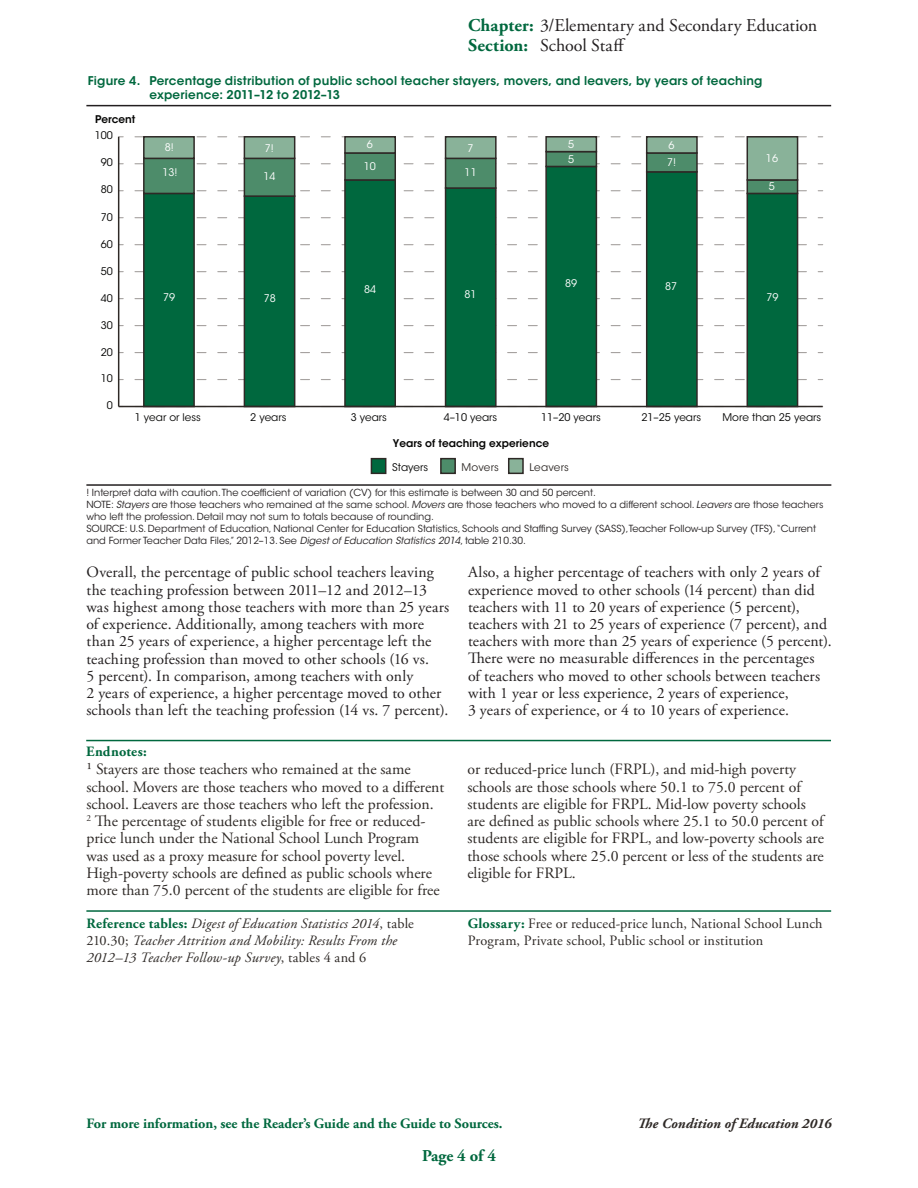
<style>
.page{position:relative;width:918px;height:1188px;background:#fff}
.page>*{position:absolute;margin:0;border:0;box-sizing:border-box;transform-origin:0 0}
.t1{font:18px/20.2px "Adobe Garamond Pro";color:#231f20}
.t2{font:700 16.5px "Adobe Garamond Pro";color:#00683e}
.t3{font:15.75px/17.2px "Adobe Garamond Pro";letter-spacing:.01em;color:#231f20}
.t4{font:15.75px/17.2px "Adobe Garamond Pro";color:#2e2926}
.t5{font:italic 14.25px/17.2px "Adobe Garamond Pro";letter-spacing:.015em;color:#2e2926}
.t6{font:14.25px/17.2px "Adobe Garamond Pro";letter-spacing:.01em;color:#2e2926}
.t7{font:700 14.25px "Adobe Garamond Pro";color:#00683e}
.t8{font:italic 700 14.25px "Adobe Garamond Pro";color:#2e2926}
.t9{font:700 14.25px "Adobe Garamond Pro";letter-spacing:.02em;color:#00683e}
.t10{font:600 12px/13.5px "ITC Avant Garde Std";letter-spacing:.015em;color:#00683e}
.t11{font:10.5px "ITC Avant Garde Std";color:#050504}
.t12{font:10.5px "ITC Avant Garde Std";color:#fff}
.t13{font:600 10.5px "ITC Avant Garde Std";color:#050504}
.t14{font:10.5px "ITC Avant Garde Std";letter-spacing:.02em;color:#2e2926}
.t15{font:9.75px/12px "ITC Avant Garde Std";color:#231f20}
.s1{font-weight:700;color:#00683e}
.s2{font-style:italic}
.s3{font-weight:700;font-style:normal;color:#00683e}
.s4{font-style:normal}
</style>
<div class="page">
<hr style="left:86px;top:105px;width:745px;height:1px;background:#231f20">
<svg style="left:135px;top:379px;width:672px;height:1px"></svg>
<svg style="left:135px;top:352px;width:672px;height:1px"></svg>
<svg style="left:135px;top:325px;width:672px;height:1px"></svg>
<svg style="left:135px;top:298px;width:672px;height:1px"></svg>
<svg style="left:135px;top:271px;width:672px;height:1px"></svg>
<svg style="left:135px;top:244px;width:672px;height:1px"></svg>
<svg style="left:135px;top:217px;width:672px;height:1px"></svg>
<svg style="left:135px;top:190px;width:672px;height:1px"></svg>
<svg style="left:135px;top:163px;width:672px;height:1px"></svg>
<svg style="left:135px;top:136px;width:672px;height:1px"></svg>
<div style="left:143px;top:193px;width:52px;height:214px;background:#00683e;border:1px solid #2e2926"></div>
<div style="left:143px;top:158px;width:52px;height:36px;background:#4d8c6a;border:1px solid #2e2926"></div>
<div style="left:143px;top:136px;width:52px;height:23px;background:#89b299;border:1px solid #2e2926"></div>
<div style="left:244px;top:195px;width:51px;height:212px;background:#00683e;border:1px solid #2e2926"></div>
<div style="left:244px;top:158px;width:51px;height:39px;background:#4d8c6a;border:1px solid #2e2926"></div>
<div style="left:244px;top:136px;width:51px;height:23px;background:#89b299;border:1px solid #2e2926"></div>
<div style="left:344px;top:179px;width:52px;height:228px;background:#00683e;border:1px solid #2e2926"></div>
<div style="left:344px;top:152px;width:52px;height:29px;background:#4d8c6a;border:1px solid #2e2926"></div>
<div style="left:344px;top:136px;width:52px;height:18px;background:#89b299;border:1px solid #2e2926"></div>
<div style="left:445px;top:187px;width:52px;height:220px;background:#00683e;border:1px solid #2e2926"></div>
<div style="left:445px;top:158px;width:52px;height:31px;background:#4d8c6a;border:1px solid #2e2926"></div>
<div style="left:445px;top:136px;width:52px;height:23px;background:#89b299;border:1px solid #2e2926"></div>
<div style="left:545px;top:166px;width:52px;height:241px;background:#00683e;border:1px solid #2e2926"></div>
<div style="left:545px;top:151px;width:52px;height:16px;background:#4d8c6a;border:1px solid #2e2926"></div>
<div style="left:545px;top:136px;width:52px;height:16px;background:#89b299;border:1px solid #2e2926"></div>
<div style="left:646px;top:171px;width:52px;height:236px;background:#00683e;border:1px solid #2e2926"></div>
<div style="left:646px;top:152px;width:52px;height:21px;background:#4d8c6a;border:1px solid #2e2926"></div>
<div style="left:646px;top:136px;width:52px;height:18px;background:#89b299;border:1px solid #2e2926"></div>
<div style="left:747px;top:193px;width:51px;height:214px;background:#00683e;border:1px solid #2e2926"></div>
<div style="left:747px;top:179px;width:51px;height:15px;background:#4d8c6a;border:1px solid #2e2926"></div>
<div style="left:747px;top:136px;width:51px;height:45px;background:#89b299;border:1px solid #2e2926"></div>
<hr style="left:118px;top:137px;width:1px;height:270px;background:#2e2926">
<hr style="left:119px;top:406px;width:704px;height:1px;background:#2e2926">
<div style="left:371px;top:459px;width:15px;height:14px;background:#00683e"></div>
<div style="left:371px;top:458px;width:15px;height:16px;border:1px solid #2e2926"></div>
<svg style="left:440px;top:457px;width:16px;height:17px"></svg>
<svg style="left:508px;top:457px;width:16px;height:17px"></svg>
<hr style="left:86px;top:484px;width:745px;height:2px;background:#231f20">
<hr style="left:86px;top:910px;width:745px;height:2px;background:#00683e">
<hr style="left:86px;top:740px;width:745px;height:1px;background:#00683e">
<p class="t1" style="left:468px;top:16px;width:351px"><span class="s1">Chapter:</span> 3/Elementary and Secondary Education<br><span class="s1">Section:</span> School Staff</p>
<p class="t10" style="left:149px;top:74px;width:615px;text-indent:-62px">Figure 4. Percentage distribution of public school teacher stayers, movers, and leavers, by years of teaching experience: 2011–12 to 2012–13</p>
<p class="t13" style="left:95px;top:112px;width:42px">Percent</p>
<p class="t11" style="left:95px;top:129px;width:20px">100</p>
<p class="t11" style="left:101px;top:156px;width:14px">90</p>
<p class="t11" style="left:101px;top:183px;width:14px">80</p>
<p class="t11" style="left:101px;top:211px;width:14px">70</p>
<p class="t11" style="left:101px;top:238px;width:14px">60</p>
<p class="t11" style="left:101px;top:265px;width:14px">50</p>
<p class="t11" style="left:101px;top:291px;width:14px">40</p>
<p class="t11" style="left:101px;top:318px;width:14px">30</p>
<p class="t11" style="left:101px;top:345px;width:14px">20</p>
<p class="t11" style="left:101px;top:372px;width:14px">10</p>
<p class="t11" style="left:107px;top:399px;width:8px">0</p>
<p class="t12" style="left:165px;top:141px;width:11px">8!</p>
<p class="t12" style="left:163px;top:166px;width:17px">13!</p>
<p class="t12" style="left:265px;top:142px;width:11px">7!</p>
<p class="t12" style="left:263px;top:170px;width:14px">14</p>
<p class="t12" style="left:163px;top:291px;width:14px">79</p>
<p class="t12" style="left:264px;top:292px;width:14px">78</p>
<p class="t12" style="left:367px;top:138px;width:8px">6</p>
<p class="t12" style="left:468px;top:142px;width:8px">7</p>
<p class="t12" style="left:364px;top:160px;width:14px">10</p>
<p class="t12" style="left:465px;top:166px;width:14px">11</p>
<p class="t12" style="left:364px;top:283px;width:14px">84</p>
<p class="t12" style="left:465px;top:288px;width:14px">81</p>
<p class="t12" style="left:568px;top:137px;width:8px">5</p>
<p class="t12" style="left:568px;top:153px;width:8px">5</p>
<p class="t12" style="left:669px;top:139px;width:8px">6</p>
<p class="t12" style="left:667px;top:156px;width:11px">7!</p>
<p class="t12" style="left:565px;top:277px;width:14px">89</p>
<p class="t12" style="left:665px;top:280px;width:14px">87</p>
<p class="t12" style="left:766px;top:152px;width:14px">16</p>
<p class="t12" style="left:769px;top:180px;width:8px">5</p>
<p class="t12" style="left:766px;top:291px;width:14px">79</p>
<p class="t11" style="left:135px;top:411px;width:68px">1 year or less</p>
<p class="t11" style="left:250px;top:411px;width:38px">2 years</p>
<p class="t11" style="left:351px;top:411px;width:38px">3 years</p>
<p class="t11" style="left:444px;top:411px;width:55px">4–10 years</p>
<p class="t11" style="left:541px;top:411px;width:61px">11–20 years</p>
<p class="t11" style="left:642px;top:411px;width:61px">21–25 years</p>
<p class="t11" style="left:723px;top:411px;width:100px">More than 25 years</p>
<p class="t13" style="left:393px;top:437px;width:158px">Years of teaching experience</p>
<p class="t11" style="left:392px;top:461px;width:38px">Stayers</p>
<p class="t14" style="left:462px;top:461px;width:39px">Movers</p>
<p class="t14" style="left:529px;top:461px;width:41px">Leavers</p>
<p class="t15" style="left:86px;top:487px;width:739px">! Interpret data with caution. The coefficient of variation (CV) for this estimate is between 30 and 50 percent.<br>NOTE: <span class="s2">Stayers</span> are those teachers who remained at the same school. <span class="s2">Movers</span> are those teachers who moved to a different school. <span class="s2">Leavers</span> are those teachers who left the profession. Detail may not sum to totals because of rounding.<br>SOURCE: U.S. Department of Education, National Center for Education Statistics, Schools and Staffing Survey (SASS),Teacher Follow-up Survey (TFS),“Current and Former Teacher Data Files,” 2012–13. See <span class="s2">Digest of Education Statistics 2014</span>, table 210.30.</p>
<p class="t3" style="left:86px;top:564px;width:365px">Overall, the percentage of public school teachers leaving the teaching profession between 2011–12 and 2012–13 was highest among those teachers with more than 25 years of experience. Additionally, among teachers with more than 25 years of experience, a higher percentage left the teaching profession than moved to other schools (16 vs.<br>5 percent). In comparison, among teachers with only<br>2 years of experience, a higher percentage moved to other schools than left the teaching profession (14 vs. 7 percent).</p>
<p class="t3" style="left:468px;top:564px;width:365px">Also, a higher percentage of teachers with only 2 years of experience moved to other schools (14 percent) than did teachers with 11 to 20 years of experience (5 percent), teachers with 21 to 25 years of experience (7 percent), and teachers with more than 25 years of experience (5 percent).<br>There were no measurable differences in the percentages<br>of teachers who moved to other schools between teachers with 1 year or less experience, 2 years of experience,<br>3 years of experience, or 4 to 10 years of experience.</p>
<p class="t9" style="left:86px;top:743px;width:62px">Endnotes:</p>
<p class="t4" style="left:86px;top:761px;width:359px">1 Stayers are those teachers who remained at the same school. Movers are those teachers who moved to a different school. Leavers are those teachers who left the profession.<br><sup>2</sup> The percentage of students eligible for free or reduced&shy;price lunch under the National School Lunch Program was used as a proxy measure for school poverty level.<br>High-poverty schools are defined as public schools where more than 75.0 percent of the students are eligible for free</p>
<p class="t4" style="left:467px;top:761px;width:358px">or reduced-price lunch (FRPL), and mid-high poverty schools are those schools where 50.1 to 75.0 percent of students are eligible for FRPL. Mid-low poverty schools are defined as public schools where 25.1 to 50.0 percent of students are eligible for FRPL, and low-poverty schools are those schools where 25.0 percent or less of the students are eligible for FRPL.</p>
<p class="t5" style="left:86px;top:915px;width:329px"><span class="s3">Reference tables:</span> Digest of Education Statistics 2014<span class="s4">, table<br>210.30;</span> Teacher Attrition and Mobility: Results From the<br>2012–13 Teacher Follow-up Survey<span class="s4">, tables 4 and 6</span></p>
<p class="t6" style="left:468px;top:915px;width:356px"><span class="s1">Glossary:</span> Free or reduced-price lunch, National School Lunch<br>Program, Private school, Public school or institution</p>
<p class="t7" style="left:86px;top:1115px;width:418px">For more information, see the Reader’s Guide and the Guide to Sources.</p>
<p class="t2" style="left:422px;top:1146px;width:75px">Page 4 of 4</p>
<p class="t8" style="left:637px;top:1115px;width:196px">The Condition of Education 2016</p>
</div>
